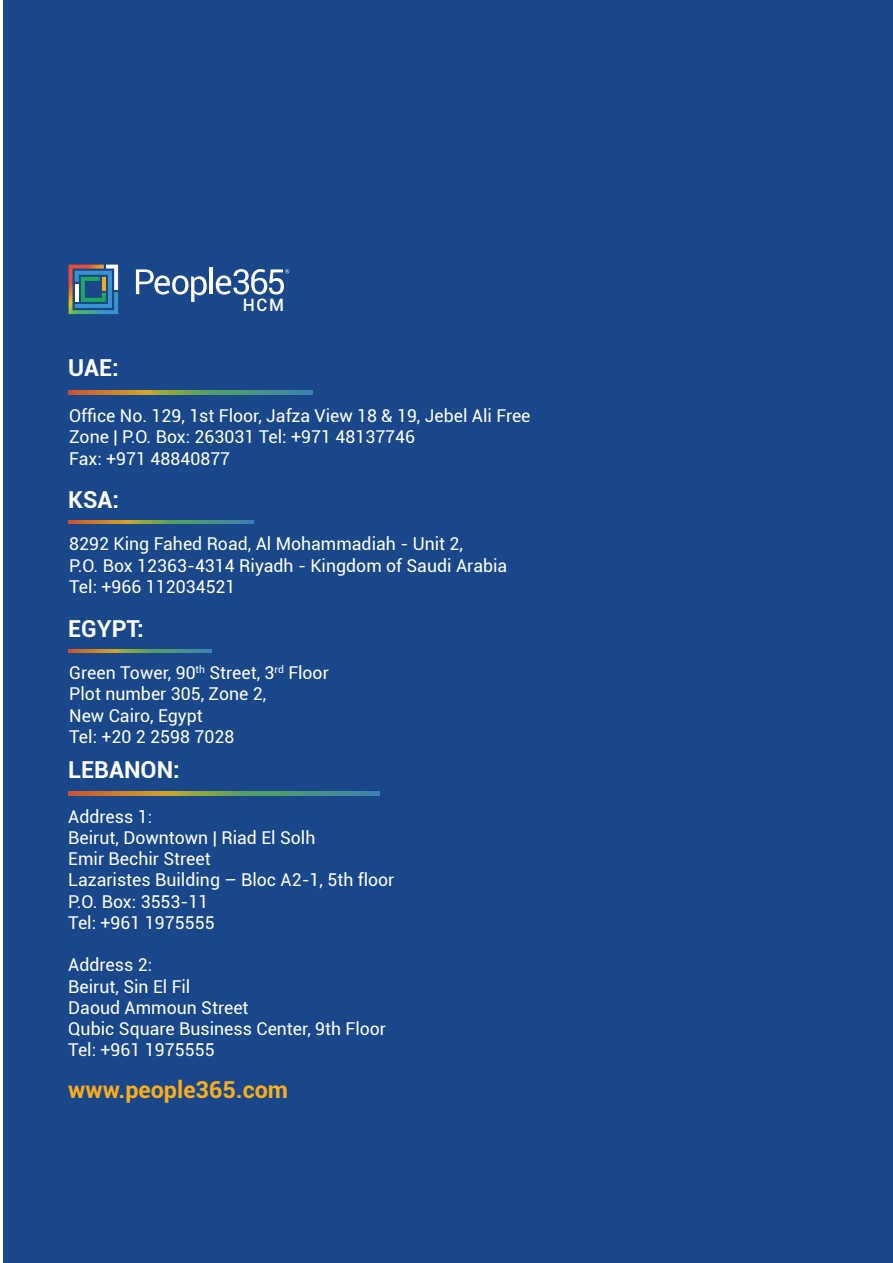
<style>
.page{position:relative;width:893px;height:1263px;background:#fff}
.page>*{position:absolute;margin:0;border:0;box-sizing:border-box;transform-origin:0 0}
.t1{font:700 23.4px "Roboto";color:#fff}
.t2{font:700 23.4px "Roboto";color:#faad1d}
.t3{font:17.7px/21.3px "Roboto";color:#fff}
.t4{font:500 17.1px "Roboto";color:#fff}
</style>
<div class="page">
<div style="left:4px;top:0;width:889px;height:1263px;background:#19478a"></div>
<svg style="left:68px;top:791px;width:312px;height:4px"></svg>
<svg style="left:68px;top:390px;width:244px;height:4px"></svg>
<svg style="left:68px;top:520px;width:186px;height:4px"></svg>
<svg style="left:68px;top:649px;width:144px;height:4px"></svg>
<svg style="left:136px;top:269px;width:71px;height:33px"></svg>
<hr style="left:210px;top:268px;width:3px;height:26px;background:#fff">
<svg style="left:69px;top:265px;width:49px;height:49px"></svg>
<svg style="left:216px;top:269px;width:73px;height:26px"></svg>
<h1 class="t1" style="left:68px;top:352px;width:52px">UAE:</h1>
<p class="t4" style="left:243px;top:293px;width:43px">HCM</p>
<p class="t3" style="left:69px;top:405px;width:463px">Office No. 129, 1st Floor, Jafza View 18 &amp; 19, Jebel Ali Free<br>Zone | P.O. Box: 263031 Tel: +971 48137746<br>Fax: +971 48840877</p>
<h1 class="t1" style="left:68px;top:483px;width:52px">KSA:</h1>
<p class="t3" style="left:69px;top:533px;width:440px">8292 King Fahed Road, Al Mohammadiah - Unit 2,<br>P.O. Box 12363-4314 Riyadh - Kingdom of Saudi Arabia<br>Tel: +966 112034521</p>
<h1 class="t1" style="left:68px;top:612px;width:77px">EGYPT:</h1>
<p class="t3" style="left:69px;top:662px;width:261px">Green Tower, 90<sup>th</sup> Street, 3<sup>rd</sup> Floor<br>Plot number 305, Zone 2,<br>New Cairo, Egypt<br>Tel: +20 2 2598 7028</p>
<h1 class="t1" style="left:68px;top:753px;width:113px">LEBANON:</h1>
<p class="t3" style="left:68px;top:805px;width:328px">Address 1:<br>Beirut, Downtown | Riad El Solh<br>Emir Bechir Street<br>Lazaristes Building – Bloc A2-1, 5th floor<br>P.O. Box: 3553-11<br>Tel: +961 1975555</p>
<p class="t3" style="left:68px;top:954px;width:319px">Address 2:<br>Beirut, Sin El Fil<br>Daoud Ammoun Street<br>Qubic Square Business Center, 9th Floor<br>Tel: +961 1975555</p>
<h1 class="t2" style="left:68px;top:1073px;width:221px">www.people365.com</h1>
</div>
